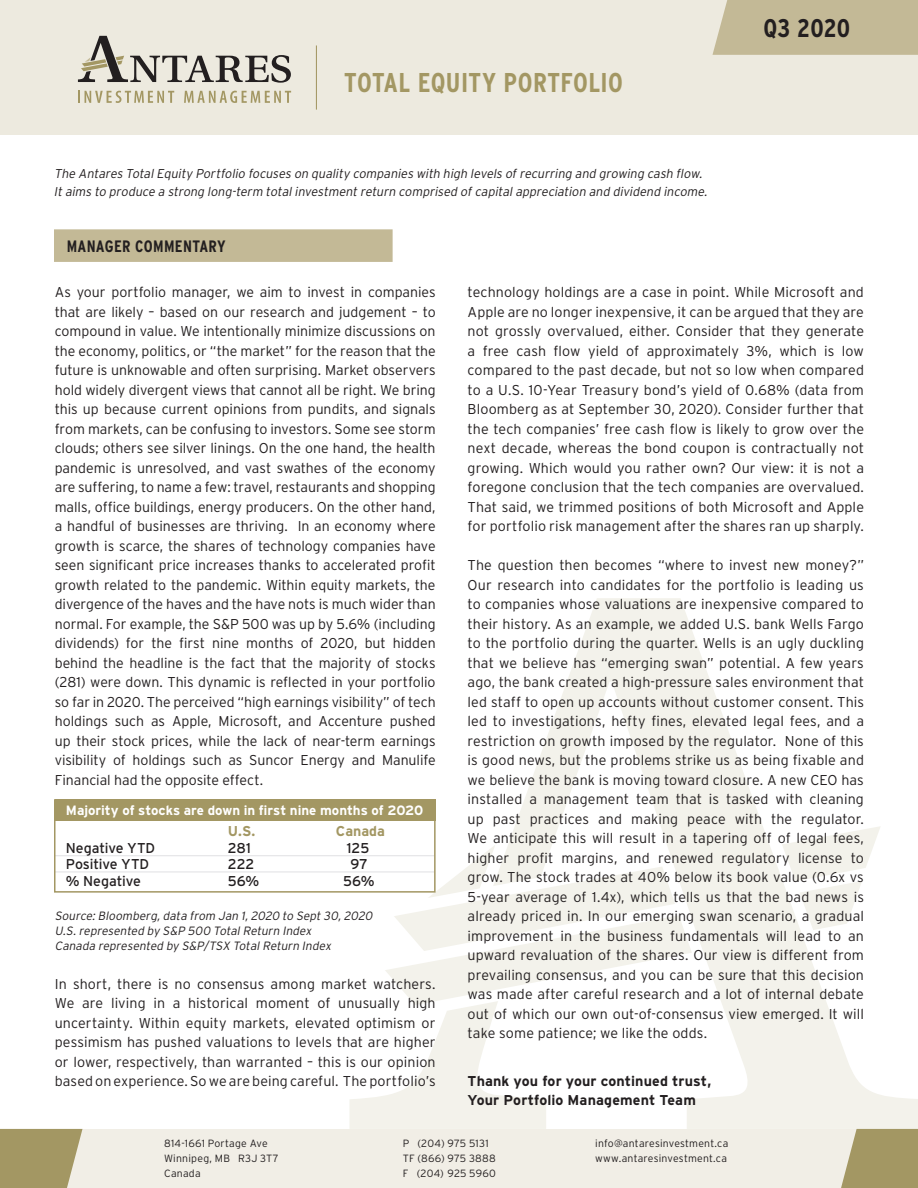
<style>
.page{position:relative;width:918px;height:1188px;background:#fff}
.page>*{position:absolute;margin:0;border:0;box-sizing:border-box;transform-origin:0 0}
.t1{font:700 condensed 27.15px "Interstate";letter-spacing:.015em;color:#a39763}
.t2{font:700 condensed 25.5px "Interstate";letter-spacing:-.005em;color:#231f20}
.t3{font:700 condensed 16.5px "Interstate";letter-spacing:.02em;color:#231f20}
.t4{font:300 14.25px/19.5px "Interstate";letter-spacing:.005em;color:#231f20;text-align:justify}
.t5{font:700 14.25px/19.5px "Interstate";letter-spacing:.005em;color:#231f20}
.t6{font:14.25px "Interstate";letter-spacing:-.005em;color:#231f20}
.t7{font:700 14.25px "Interstate";color:#a39763}
.t8{font:700 13.5px "Interstate";letter-spacing:-.005em;color:#fff}
.t9{font:italic 300 12.75px/18px "Interstate";color:#231f20}
.t10{font:italic 300 12px/15px "Interstate";color:#231f20}
.t11{font:300 10.5px/15px "Interstate";letter-spacing:.02em;color:#231f20}
</style>
<div class="page">
<svg style="left:349px;top:598px;width:569px;height:531px"></svg>
<svg style="left:782px;top:826px;width:99px;height:104px"></svg>
<svg style="left:385px;top:845px;width:307px;height:160px"></svg>
<div style="left:0;top:0;width:918px;height:135px;background:#edeadf"></div>
<svg style="left:78px;top:91px;width:96px;height:12px"></svg>
<svg style="left:184px;top:91px;width:107px;height:12px"></svg>
<svg style="left:78px;top:36px;width:213px;height:47px"></svg>
<svg style="left:0;top:1129px;width:918px;height:59px;background:#e4e0d1"></svg>
<hr style="left:316px;top:45px;width:1px;height:65px;background:#a39763">
<div style="left:713px;top:0;width:205px;height:55px;background:#c3b996"></div>
<div style="left:54px;top:229px;width:339px;height:33px;background:#c3b996"></div>
<hr style="left:54px;top:855px;width:381px;height:1px;background:#e0e1e3">
<hr style="left:54px;top:872px;width:381px;height:1px;background:#e0e1e3">
<div style="left:55px;top:799px;width:381px;height:22px;background:#a39763"></div>
<div style="left:54px;top:799px;width:382px;height:94px;border:2px solid #a39763"></div>
<h1 class="t1" style="left:344px;top:68px;width:280px">TOTAL EQUITY PORTFOLIO</h1>
<p class="t9" style="left:54px;top:164px;width:657px">The Antares TotalEquity Portfolio focuses on quality companies with high levels ofrecurring and growing cash flow.<br>Itaims to produce a strong long-term totalinvestmentreturn comprised ofcapitalappreciation and dividend income.</p>
<p class="t3" style="left:67px;top:237px;width:161px">MANAGER COMMENTARY</p>
<h2 class="t2" style="left:763px;top:14px;width:88px">Q3 2020</h2>
<p class="t4" style="left:55px;top:282px;width:383px">As your portfolio manager, we aim to invest in companies that are likely – based on our research and judgement – to compound in value. We intentionally minimize discussions on the economy, politics, or “the market” for the reason that the future is unknowable and often surprising. Market observers hold widely divergent views that cannot all be right. We bring this up because current opinions from pundits, and signals from markets, can be confusing to investors. Some see storm clouds; others see silver linings. On the one hand, the health pandemic is unresolved, and vast swathes of the economy are suffering, to name a few: travel, restaurants and shopping malls, office buildings, energy producers. On the other hand, a handful of businesses are thriving. In an economy where growth is scarce, the shares of technology companies have seen significant price increases thanks to accelerated profit growth related to the pandemic. Within equity markets, the divergence of the haves and the have nots is much wider than normal. For example, the S&amp;P 500 was up by 5.6% (including dividends) for the first nine months of 2020, but hidden behind the headline is the fact that the majority of stocks (281) were down. This dynamic is reflected in your portfolio so far in 2020. The perceived “high earnings visibility” of tech holdings such as Apple, Microsoft, and Accenture pushed up their stock prices, while the lack of near-term earnings visibility of holdings such as Suncor Energy and Manulife Financial had the opposite effect.</p>
<p class="t8" style="left:66px;top:803px;width:359px">Majority of stocks are down in first nine months of 2020</p>
<p class="t7" style="left:228px;top:823px;width:29px">U.S.</p>
<p class="t7" style="left:336px;top:823px;width:51px">Canada</p>
<p class="t6" style="left:66px;top:840px;width:91px">Negative YTD</p>
<p class="t6" style="left:228px;top:840px;width:25px">281</p>
<p class="t6" style="left:347px;top:840px;width:24px">125</p>
<p class="t6" style="left:66px;top:856px;width:85px">Positive YTD</p>
<p class="t6" style="left:228px;top:856px;width:28px">222</p>
<p class="t6" style="left:351px;top:856px;width:19px">97</p>
<p class="t6" style="left:66px;top:873px;width:77px">% Negative</p>
<p class="t6" style="left:228px;top:873px;width:33px">56%</p>
<p class="t6" style="left:343px;top:873px;width:33px">56%</p>
<p class="t10" style="left:55px;top:908px;width:321px">Source:Bloomberg,data from Jan 1,2020 to Sept30,2020<br>U.S.represented by S&amp;P 500 TotalReturn Index<br>Canada represented by S&amp;P/TSX TotalReturn Index</p>
<p class="t4" style="left:55px;top:974px;width:382px">In short, there is no consensus among market watchers.<br>We are living in a historical moment of unusually high uncertainty. Within equity markets, elevated optimism or pessimism has pushed valuations to levels that are higher or lower, respectively, than warranted – this is our opinion based on experience. So we are being careful. The portfolio’s</p>
<p class="t4" style="left:468px;top:282px;width:398px">technology holdings are a case in point. While Microsoft and Apple are no longer inexpensive, it can be argued that they are not grossly overvalued, either. Consider that they generate a free cash flow yield of approximately 3%, which is low compared to the past decade, but not so low when compared to a U.S. 10-Year Treasury bond’s yield of 0.68% (data from Bloomberg as at September 30, 2020). Consider further that the tech companies’ free cash flow is likely to grow over the next decade, whereas the bond coupon is contractually not growing. Which would you rather own? Our view: it is not a foregone conclusion that the tech companies are overvalued.<br>That said, we trimmed positions of both Microsoft and Apple for portfolio risk management after the shares ran up sharply.</p>
<p class="t4" style="left:468px;top:555px;width:398px">The question then becomes “where to invest new money?” Our research into candidates for the portfolio is leading us to companies whose valuations are inexpensive compared to their history. As an example, we added U.S. bank Wells Fargo to the portfolio during the quarter. Wells is an ugly duckling that we believe has “emerging swan” potential. A few years ago, the bank created a high-pressure sales environment that led staff to open up accounts without customer consent. This led to investigations, hefty fines, elevated legal fees, and a restriction on growth imposed by the regulator. None of this is good news, but the problems strike us as being fixable and we believe the bank is moving toward closure. A new CEO has installed a management team that is tasked with cleaning up past practices and making peace with the regulator.<br>We anticipate this will result in a tapering off of legal fees, higher profit margins, and renewed regulatory license to grow. The stock trades at 40% below its book value (0.6x vs 5-year average of 1.4x), which tells us that the bad news is already priced in. In our emerging swan scenario, a gradual improvement in the business fundamentals will lead to an upward revaluation of the shares. Our view is different from prevailing consensus, and you can be sure that this decision was made after careful research and a lot of internal debate out of which our own out-of-consensus view emerged. It will take some patience; we like the odds.</p>
<p class="t5" style="left:468px;top:1071px;width:245px">Thank you for your continued trust,<br>Your Portfolio Management Team</p>
<p class="t11" style="left:164px;top:1135px;width:116px">814-1661 Portage Ave<br>Winnipeg, MB R3J 3T7<br>Canada</p>
<p class="t11" style="left:595px;top:1135px;width:135px">info@antaresinvestment.ca www.antaresinvestment.ca</p>
<p class="t11" style="left:403px;top:1136px;width:95px">P (204) 975 5131<br>TF (866) 975 3888<br>F (204) 925 5960</p>
</div>
